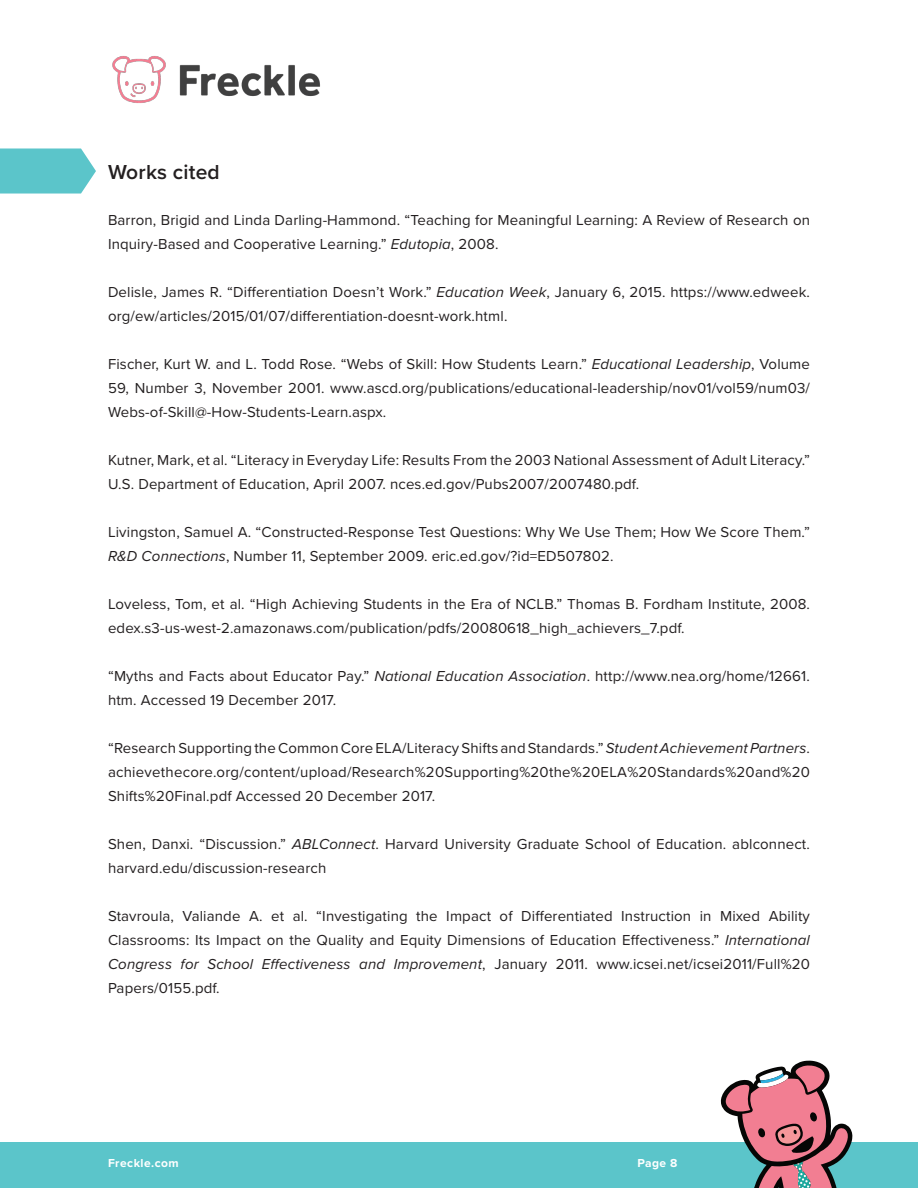
<style>
.page{position:relative;width:918px;height:1188px;background:#fff}
.page>*{position:absolute;margin:0;border:0;box-sizing:border-box;transform-origin:0 0}
.t1{font:600 21px "Proxima Nova";letter-spacing:.01em;color:#231f20}
.Paragraph_Style_1{font:15px/24px "Proxima Nova";letter-spacing:.01em;color:#231f20}
.t2{font:700 12px "Proxima Nova";letter-spacing:.04em;color:#fff}
.s1{font-style:italic}
</style>
<div class="page">
<div style="left:0;top:1143px;width:918px;height:45px;background:#5bc5ca"></div>
<svg style="left:0;top:148px;width:96px;height:46px;background:#6acacf"></svg>
<svg style="left:721px;top:1061px;width:132px;height:127px"></svg>
<img style="left:112px;top:56px;width:208px;height:47px">
<p class="t1" style="left:108px;top:157px;width:113px">Works cited</p>
<p class="Paragraph_Style_1" style="left:108px;top:207px;width:703px">Barron, Brigid and Linda Darling-Hammond. “Teaching for Meaningful Learning: A Review of Research on<br>Inquiry-Based and Cooperative Learning.” <span class="s1">Edutopia</span>, 2008.</p>
<p class="Paragraph_Style_1" style="left:108px;top:279px;width:703px">Delisle, James R. “Differentiation Doesn’t Work.” <span class="s1">Education Week</span>, January 6, 2015. https://www.edweek. org/ew/articles/2015/01/07/differentiation-doesnt-work.html.</p>
<p class="Paragraph_Style_1" style="left:108px;top:351px;width:704px;text-align:justify">Fischer, Kurt W. and L. Todd Rose. “Webs of Skill: How Students Learn.” <span class="s1">Educational Leadership</span>, Volume 59, Number 3, November 2001. www.ascd.org/publications/educational-leadership/nov01/vol59/num03/ Webs-of-Skill@-How-Students-Learn.aspx.</p>
<p class="Paragraph_Style_1" style="left:108px;top:447px;width:704px">Kutner, Mark, et al. “Literacy in Everyday Life: Results From the 2003 National Assessment of Adult Literacy.”<br>U.S. Department of Education, April 2007. nces.ed.gov/Pubs2007/2007480.pdf.</p>
<p class="Paragraph_Style_1" style="left:108px;top:519px;width:703px">Livingston, Samuel A. “Constructed-Response Test Questions: Why We Use Them; How We Score Them.”<br><span class="s1">R&amp;D Connections</span>, Number 11, September 2009. eric.ed.gov/?id=ED507802.</p>
<p class="Paragraph_Style_1" style="left:108px;top:591px;width:704px">Loveless, Tom, et al. “High Achieving Students in the Era of NCLB.” Thomas B. Fordham Institute, 2008. edex.s3-us-west-2.amazonaws.com/publication/pdfs/20080618_high_achievers_7.pdf.</p>
<p class="Paragraph_Style_1" style="left:108px;top:663px;width:704px">“Myths and Facts about Educator Pay.” <span class="s1">National Education Association</span>. http://www.nea.org/home/12661. htm. Accessed 19 December 2017.</p>
<p class="Paragraph_Style_1" style="left:108px;top:735px;width:704px;text-align:justify">“Research Supporting the Common Core ELA/Literacy Shifts and Standards.” <span class="s1">Student Achievement Partners</span>. achievethecore.org/content/upload/Research%20Supporting%20the%20ELA%20Standards%20and%20<br>Shifts%20Final.pdf Accessed 20 December 2017.</p>
<p class="Paragraph_Style_1" style="left:108px;top:831px;width:703px">Shen, Danxi. “Discussion.” <span class="s1">ABLConnect</span>. Harvard University Graduate School of Education. ablconnect. harvard.edu/discussion-research</p>
<p class="Paragraph_Style_1" style="left:108px;top:903px;width:704px;text-align:justify">Stavroula, Valiande A. et al. “Investigating the Impact of Differentiated Instruction in Mixed Ability Classrooms: Its Impact on the Quality and Equity Dimensions of Education Effectiveness.” <span class="s1">International Congress for School Effectiveness and Improvement</span>, January 2011. www.icsei.net/icsei2011/Full%20<br>Papers/0155.pdf.</p>
<p class="t2" style="left:108px;top:1154px;width:72px">Freckle.com</p>
<p class="t2" style="left:637px;top:1154px;width:42px">Page 8</p>
</div>
